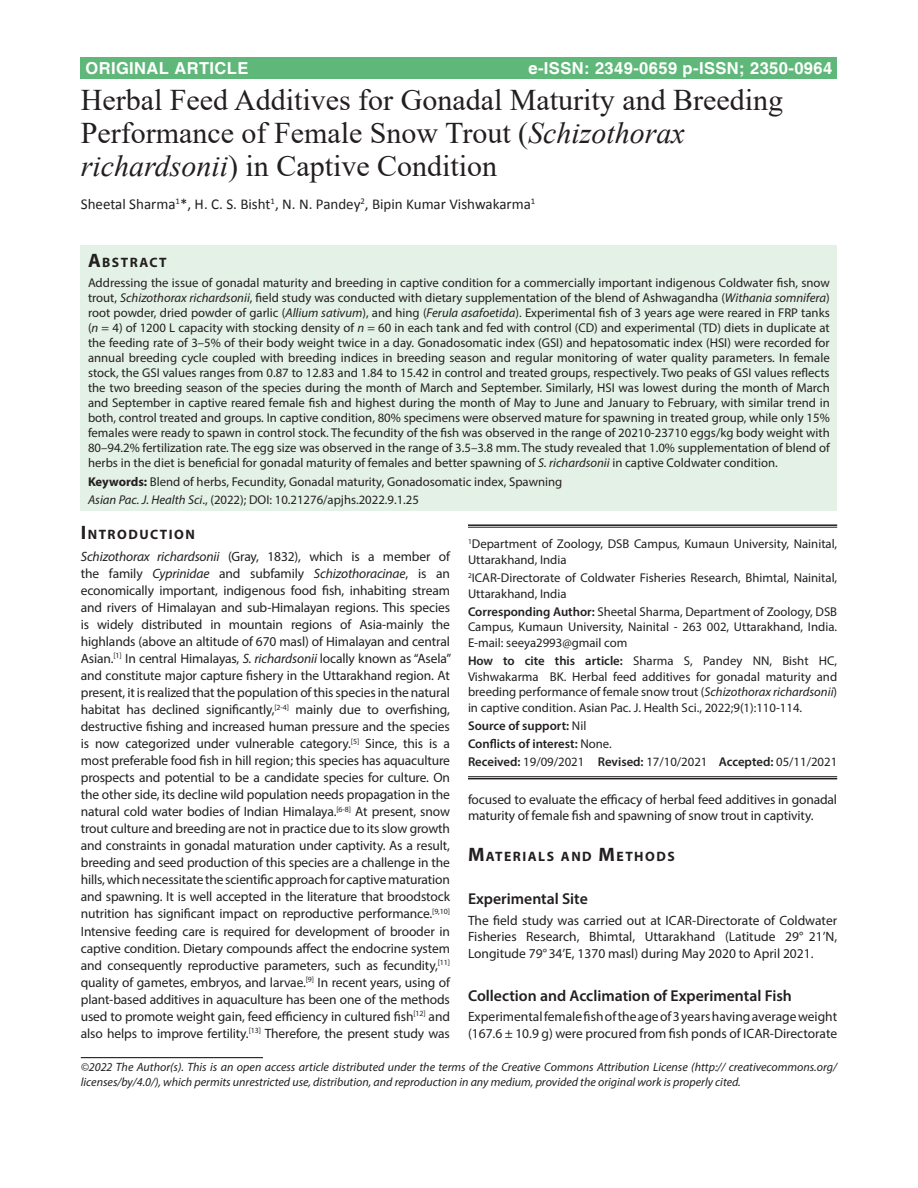
<style>
.page{position:relative;width:918px;height:1188px;background:#fff}
.page>*{position:absolute;margin:0;border:0;box-sizing:border-box;transform-origin:0 0}
.AT{font:30px/33px "Times New Roman";color:#231f20}
.AH{font:700 16.5px "Helvetica";letter-spacing:.025em;color:#fff}
.H2_Below_H1{font:600 15.75px "Myriad Pro";color:#231f20}
.AU{font:15px "Calibri";color:#231f20}
.ABSH{font:700 13.65px "Myriad Pro";letter-spacing:.105em;color:#231f20}
.TXFL{font:13.5px/17.1px "Myriad Pro";letter-spacing:-.01em;color:#231f20;text-align:justify}
.ABS{font:12.75px/15px "Myriad Pro";color:#231f20;text-align:justify}
.HTC{font:12.75px/15.8px "Myriad Pro";color:#231f20;text-align:justify}
.ADD{font:12.75px/15.8px "Myriad Pro";color:#231f20;text-align:justify}
.KWD{font:12.75px "Myriad Pro";color:#231f20}
.AFF_1{font:12.75px/15.8px "Myriad Pro";color:#231f20}
.AFF{font:12.75px/15.8px "Myriad Pro";color:#231f20}
.HIS{font:12.75px "Myriad Pro";color:#231f20}
.HTC-2{font:600 12.75px "Myriad Pro";color:#231f20}
.CR{font:italic 12px/15px "Myriad Pro";color:#231f20}
.s1{font-style:italic}
.s2{font-size:19.5px}
.s3{font-weight:700}
.s4{font-weight:600}
.s5{font-weight:400}
</style>
<div class="page">
<div style="left:81px;top:57px;width:756px;height:22px;background:#5fb879"></div>
<div style="left:81px;top:245px;width:756px;height:266px;background:#e4f1e6"></div>
<hr style="left:81px;top:1057px;width:182px;height:1px;background:#231f20">
<hr style="left:468px;top:524px;width:369px;height:2px;background:#231f20">
<hr style="left:468px;top:527px;width:369px;height:1px;background:#231f20">
<hr style="left:468px;top:776px;width:369px;height:1px;background:#231f20">
<hr style="left:468px;top:778px;width:369px;height:1px;background:#231f20">
<p class="AH" style="left:85px;top:58px;width:164px">ORIGINAL ARTICLE</p>
<p class="AH" style="left:528px;top:58px;width:305px">e-ISSN: 2349-0659 p-ISSN; 2350-0964</p>
<p class="AT" style="left:81px;top:83px;width:704px">Herbal Feed Additives for Gonadal Maturity and Breeding<br>Performance of Female Snow Trout (<span class="s1">Schizothorax richardsonii</span>) in Captive Condition</p>
<p class="AU" style="left:81px;top:195px;width:456px">Sheetal Sharma<sup>1</sup>*, H. C. S. Bisht<sup>1</sup>, N. N. Pandey<sup>2</sup>, Bipin Kumar Vishwakarma<sup>1</sup></p>
<p class="ABSH" style="left:88px;top:253px;width:80px"><span class="s2">A</span>BSTRACT</p>
<p class="ABS" style="left:88px;top:275px;width:743px">Addressing the issue of gonadal maturity and breeding in captive condition for a commercially important indigenous Coldwater fish, snow trout, <span class="s1">Schizothorax richardsonii</span>, field study was conducted with dietary supplementation of the blend of Ashwagandha (<span class="s1">Withania somnifera</span>) root powder, dried powder of garlic (<span class="s1">Allium sativum</span>), and hing (<span class="s1">Ferula asafoetida</span>). Experimental fish of 3 years age were reared in FRP tanks (<span class="s1">n</span> = 4) of 1200 L capacity with stocking density of <span class="s1">n</span> = 60 in each tank and fed with control (CD) and experimental (TD) diets in duplicate at the feeding rate of 3–5% of their body weight twice in a day. Gonadosomatic index (GSI) and hepatosomatic index (HSI) were recorded for annual breeding cycle coupled with breeding indices in breeding season and regular monitoring of water quality parameters. In female stock, the GSI values ranges from 0.87 to 12.83 and 1.84 to 15.42 in control and treated groups, respectively. Two peaks of GSI values reflects the two breeding season of the species during the month of March and September. Similarly, HSI was lowest during the month of March and September in captive reared female fish and highest during the month of May to June and January to February, with similar trend in both, control treated and groups. In captive condition, 80% specimens were observed mature for spawning in treated group, while only 15% females were ready to spawn in control stock. The fecundity of the fish was observed in the range of 20210-23710 eggs/kg body weight with 80–94.2% fertilization rate. The egg size was observed in the range of 3.5–3.8 mm. The study revealed that 1.0% supplementation of blend of herbs in the diet is beneficial for gonadal maturity of females and better spawning of <span class="s1">S. richardsonii</span> in captive Coldwater condition.</p>
<p class="KWD" style="left:88px;top:474px;width:476px"><span class="s3">Keywords:</span> Blend of herbs, Fecundity, Gonadal maturity, Gonadosomatic index, Spawning</p>
<p class="KWD" style="left:88px;top:492px;width:332px"><span class="s1">Asian Pac. J. Health Sci</span>., (2022); DOI: 10.21276/apjhs.2022.9.1.25</p>
<h1 class="ABSH" style="left:81px;top:526px;width:116px"><span class="s2">I</span>NTRODUCTION</h1>
<p class="TXFL" style="left:81px;top:547px;width:372px"><span class="s1">Schizothorax richardsonii</span> (Gray, 1832), which is a member of the family <span class="s1">Cyprinidae</span> and subfamily <span class="s1">Schizothoracinae</span>, is an economically important, indigenous food fish, inhabiting stream and rivers of Himalayan and sub-Himalayan regions. This species is widely distributed in mountain regions of Asia-mainly the highlands (above an altitude of 670 masl) of Himalayan and central Asian.<sup>[1]</sup> In central Himalayas, <span class="s1">S. richardsonii</span> locally known as “Asela” and constitute major capture fishery in the Uttarakhand region. At present, it is realized that the population of this species in the natural habitat has declined significantly,<sup>[2-4]</sup> mainly due to overfishing, destructive fishing and increased human pressure and the species is now categorized under vulnerable category.<sup>[5]</sup> Since, this is a most preferable food fish in hill region; this species has aquaculture prospects and potential to be a candidate species for culture. On the other side, its decline wild population needs propagation in the natural cold water bodies of Indian Himalaya.<sup>[6-8]</sup> At present, snow trout culture and breeding are not in practice due to its slow growth and constraints in gonadal maturation under captivity. As a result, breeding and seed production of this species are a challenge in the hills, which necessitate the scientific approach for captive maturation and spawning. It is well accepted in the literature that broodstock nutrition has significant impact on reproductive performance.<sup>[9,10] </sup>Intensive feeding care is required for development of brooder in captive condition. Dietary compounds affect the endocrine system and consequently reproductive parameters, such as fecundity,<sup>[11] </sup>quality of gametes, embryos, and larvae.<sup>[9]</sup> In recent years, using of plant-based additives in aquaculture has been one of the methods used to promote weight gain, feed efficiency in cultured fish<sup>[12]</sup> and also helps to improve fertility.<sup>[13]</sup> Therefore, the present study was</p>
<p class="AFF" style="left:468px;top:536px;width:371px"><sup>1</sup>Department of Zoology, DSB Campus, Kumaun University, Nainital,<br>Uttarakhand, India</p>
<p class="AFF_1" style="left:468px;top:570px;width:371px"><sup>2</sup>ICAR-Directorate of Coldwater Fisheries Research, Bhimtal, Nainital,<br>Uttarakhand, India</p>
<p class="ADD" style="left:468px;top:603px;width:371px"><span class="s4">Corresponding Author:</span> Sheetal Sharma, Department of Zoology, DSB Campus, Kumaun University, Nainital - 263 002, Uttarakhand, India.<br>E-mail: seeya2993@gmail com</p>
<p class="HTC" style="left:468px;top:653px;width:371px"><span class="s4">How to cite this article:</span> Sharma S, Pandey NN, Bisht HC, Vishwakarma BK. Herbal feed additives for gonadal maturity and breeding performance of female snow trout (<span class="s1">Schizothorax richardsonii</span>) in captive condition. Asian Pac. J. Health Sci., 2022;9(1):110-114.</p>
<p class="HTC-2" style="left:468px;top:718px;width:120px">Source of support: <span class="s5">Nil</span></p>
<p class="HTC-2" style="left:468px;top:736px;width:145px">Conflicts of interest: <span class="s5">None.</span></p>
<p class="HIS" style="left:468px;top:754px;width:371px"><span class="s4">Received:</span> 19/09/2021 <span class="s4">Revised:</span> 17/10/2021 <span class="s4">Accepted:</span> 05/11/2021</p>
<p class="TXFL" style="left:468px;top:791px;width:371px;line-height:16.5px">focused to evaluate the efficacy of herbal feed additives in gonadal maturity of female fish and spawning of snow trout in captivity.</p>
<h1 class="ABSH" style="left:468px;top:847px;width:208px"><span class="s2">M</span>ATERIALS AND <span class="s2">M</span>ETHODS</h1>
<p class="H2_Below_H1" style="left:468px;top:888px;width:121px">Experimental Site</p>
<p class="TXFL" style="left:468px;top:912px;width:371px;line-height:16.5px">The field study was carried out at ICAR-Directorate of Coldwater Fisheries Research, Bhimtal, Uttarakhand (Latitude 29° 21’N, Longitude 79°34’E, 1370 masl) during May 2020 to April 2021.</p>
<h2 class="H2_Below_H1" style="left:468px;top:985px;width:325px">Collection and Acclimation of Experimental Fish</h2>
<p class="TXFL" style="left:468px;top:1008px;width:371px;line-height:16.5px">Experimental female fish of the age of 3 years having average weight (167.6 ± 10.9 g) were procured from fish ponds of ICAR-Directorate</p>
<p class="CR" style="left:81px;top:1059px;width:758px">©2022 The Author(s). This is an open access article distributed under the terms of the Creative Commons Attribution License (http:// creativecommons.org/ licenses/by/4.0/), which permits unrestricted use, distribution, and reproduction in any medium, provided the original work is properly cited.</p>
</div>
